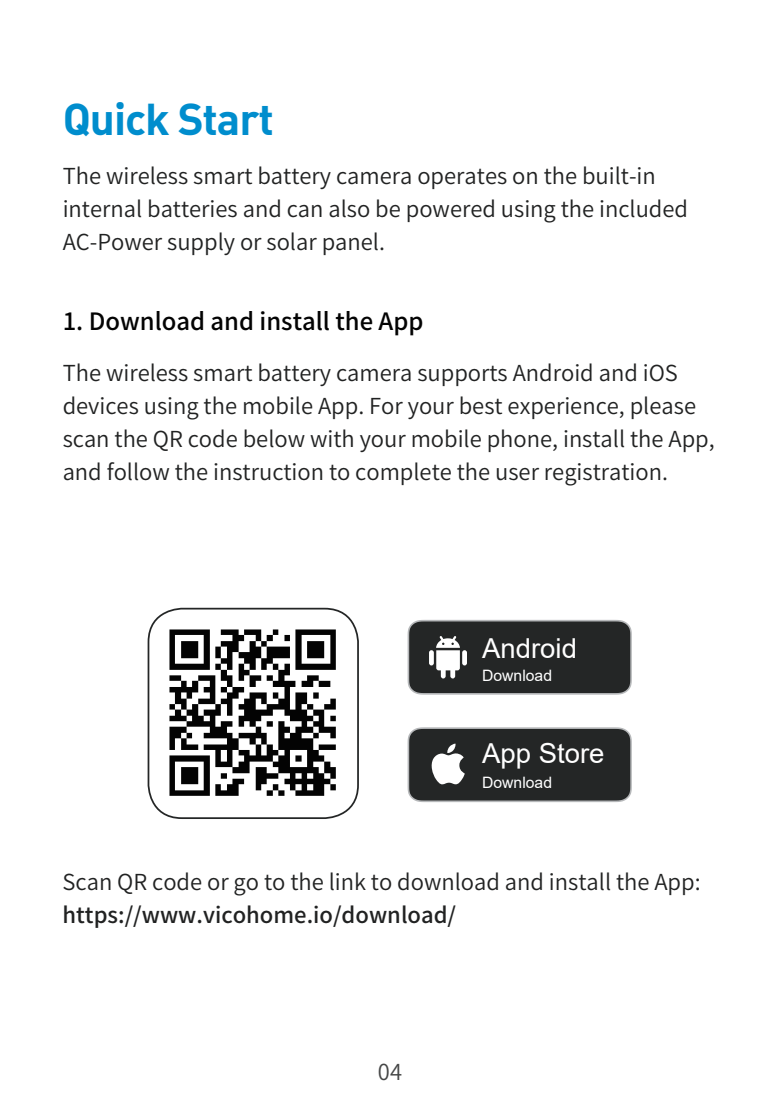
<style>
.page{position:relative;width:780px;height:1103px;background:#fff}
.page>*{position:absolute;margin:0;border:0;box-sizing:border-box;transform-origin:0 0}
.t1{font:700 44px "DIN Alternate";letter-spacing:-.025em;color:#008dcd}
.t2{font:27.5px "Arial";color:#fff}
.t3{font:500 23.75px "Source Han Sans CN";color:#030303}
.t4{font:22px/33px "Source Han Sans CN";color:#212222}
.t5{font:500 22px "Source Han Sans CN";color:#212222}
.t6{font:22px "Source Han Sans CN";color:#454646}
.t7{font:15.75px "Arial";color:#fff}
</style>
<div class="page">
<svg style="left:407px;top:727px;width:224px;height:75px;background:#3a3c3c"></svg>
<svg style="left:407px;top:620px;width:224px;height:74px;background:#383a3a"></svg>
<div style="left:148px;top:608px;width:211px;height:211px;border:2px solid #242626;border-radius:33px"></div>
<img style="left:169px;top:629px;width:167px;height:167px">
<h1 class="t1" style="left:63px;top:91px;width:213px">Quick Start</h1>
<p class="t4" style="left:63px;top:160px;width:627px">The wireless smart battery camera operates on the built-in internal batteries and can also be powered using the included<br>AC-Power supply or solar panel.</p>
<p class="t3" style="left:63px;top:308px;width:362px">1. Download and install the App</p>
<p class="t4" style="left:63px;top:356px;width:653px">The wireless smart battery camera supports Android and iOS devices using the mobile App. For your best experience, please scan the QR code below with your mobile phone, install the App, and follow the instruction to complete the user registration.</p>
<p class="t2" style="left:482px;top:629px;width:96px">Android</p>
<p class="t7" style="left:482px;top:664px;width:71px">Download</p>
<p class="t2" style="left:482px;top:734px;width:124px">App Store</p>
<p class="t7" style="left:482px;top:771px;width:71px">Download</p>
<p class="t4" style="left:63px;top:865px;width:639px">Scan QR code or go to the link to download and install the App:</p>
<p class="t5" style="left:63px;top:902px;width:395px">https://www.vicohome.io/download/</p>
<p class="t6" style="left:378px;top:1059px;width:26px">04</p>
</div>
